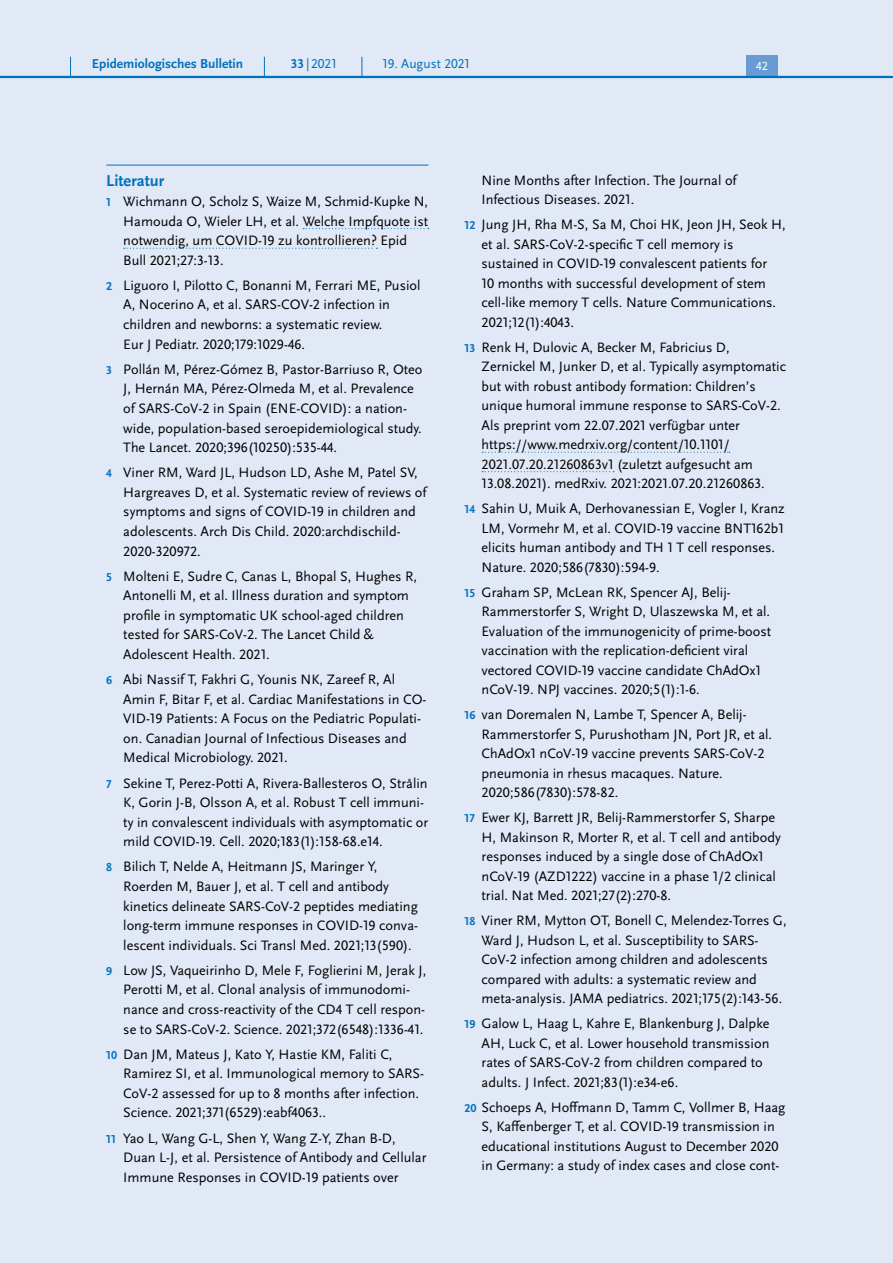
<style>
.page{position:relative;width:893px;height:1263px;background:#fff}
.page>*{position:absolute;margin:0;border:0;box-sizing:border-box;transform-origin:0 0}
.H4_-_Anhang_allerers{font:700 16.5px "Scala Sans Pro";color:#0072bc}
.t1{font:14.25px/19.5px "Scala Sans Pro";color:#000}
.t2{font:700 13.5px "Scala Sans Pro";color:#0072bc}
.t3{font:13.5px "Scala Sans Pro";color:#0072bc}
.t4{font:12.45px "Scala Sans Pro";color:#fff}
.s1{font-weight:700}
.s2{font-weight:700;font-size:12px;color:#0072bc}
</style>
<div class="page">
<div style="left:0;top:78px;width:893px;height:1185px;background:#e1e8f6"></div>
<hr style="left:106px;top:165px;width:322px;height:1px;background:#0072bc">
<svg style="left:303px;top:228px;width:126px;height:1px"></svg>
<svg style="left:124px;top:248px;width:253px;height:1px"></svg>
<svg style="left:482px;top:452px;width:248px;height:1px"></svg>
<svg style="left:482px;top:471px;width:132px;height:1px"></svg>
<div style="left:0;top:0;width:893px;height:77px;background:#e1e8f6"></div>
<div style="left:746px;top:55px;width:32px;height:21px;background:#679bd2"></div>
<hr style="left:0;top:76px;width:893px;height:2px;background:#0072bc">
<svg style="left:70px;top:57px;width:1px;height:19px"></svg>
<svg style="left:264px;top:57px;width:1px;height:19px"></svg>
<svg style="left:362px;top:57px;width:1px;height:19px"></svg>
<p class="t2" style="left:92px;top:55px;width:153px">Epidemiologisches Bulletin</p>
<p class="t3" style="left:291px;top:55px;width:47px"><span class="s1">33</span>|2021</p>
<p class="t3" style="left:383px;top:55px;width:89px">19. August 2021</p>
<p class="t4" style="left:756px;top:59px;width:13px">42</p>
<h4 class="H4_-_Anhang_allerers" style="left:106px;top:171px;width:60px">Literatur</h4>
<p class="t1" style="left:123px;top:192px;width:306px;text-indent:-17px"><span class="s2">1</span> Wichmann O, Scholz S, Waize M, Schmid-Kupke N, Hamouda O, Wieler LH, et al. Welche Impfquote ist notwendig, um COVID-19 zu kontrollieren? Epid Bull 2021;27:3-13.</p>
<p class="t1" style="left:123px;top:275px;width:299px;text-indent:-17px"><span class="s2">2</span> Liguoro I, Pilotto C, Bonanni M, Ferrari ME, Pusiol A, Nocerino A, et al. SARS-COV-2 infection in children and newborns: a systematic review.<br>Eur J Pediatr. 2020;179:1029-46.</p>
<p class="t1" style="left:123px;top:359px;width:301px;text-indent:-17px"><span class="s2">3</span> Pollán M, Pérez-Gómez B, Pastor-Barriuso R, Oteo J, Hernán MA, Pérez-Olmeda M, et al. Prevalence of SARS-CoV-2 in Spain (ENE-COVID): a nation&shy;wide, population-based seroepidemiological study.<br>The Lancet. 2020;396(10250):535-44.</p>
<p class="t1" style="left:123px;top:463px;width:305px;text-indent:-17px"><span class="s2">4</span> Viner RM, Ward JL, Hudson LD, Ashe M, Patel SV, Hargreaves D, et al. Systematic review of reviews of symptoms and signs of COVID-19 in children and adolescents. Arch Dis Child. 2020:archdischild-2020-320972.</p>
<p class="t1" style="left:123px;top:566px;width:295px;text-indent:-17px"><span class="s2">5</span> Molteni E, Sudre C, Canas L, Bhopal S, Hughes R, Antonelli M, et al. Illness duration and symptom profile in symptomatic UK school-aged children tested for SARS-CoV-2. The Lancet Child &amp; Adolescent Health. 2021.</p>
<p class="t1" style="left:123px;top:670px;width:305px;text-indent:-17px"><span class="s2">6</span> Abi Nassif T, Fakhri G, Younis NK, Zareef R, Al Amin F, Bitar F, et al. Cardiac Manifestations in CO-VID-19 Patients: A Focus on the Pediatric Populati&shy;on. Canadian Journal of Infectious Diseases and Medical Microbiology. 2021.</p>
<p class="t1" style="left:123px;top:773px;width:306px;text-indent:-17px"><span class="s2">7</span> Sekine T, Perez-Potti A, Rivera-Ballesteros O, Strålin K, Gorin J-B, Olsson A, et al. Robust T cell immuni&shy;ty in convalescent individuals with asymptomatic or mild COVID-19. Cell. 2020;183(1):158-68.e14.</p>
<p class="t1" style="left:123px;top:857px;width:296px;text-indent:-17px"><span class="s2">8</span> Bilich T, Nelde A, Heitmann JS, Maringer Y, Roerden M, Bauer J, et al. T cell and antibody kinetics delineate SARS-CoV-2 peptides mediating long-term immune responses in COVID-19 conva&shy;lescent individuals. Sci Transl Med. 2021;13(590).</p>
<p class="t1" style="left:123px;top:960px;width:304px;text-indent:-17px"><span class="s2">9</span> Low JS, Vaqueirinho D, Mele F, Foglierini M, Jerak J, Perotti M, et al. Clonal analysis of immunodomi&shy;nance and cross-reactivity of the CD4 T cell respon&shy;se to SARS-CoV-2. Science. 2021;372(6548):1336-41.</p>
<p class="t1" style="left:123px;top:1044px;width:302px;text-indent:-17px"><span class="s2">10</span> Dan JM, Mateus J, Kato Y, Hastie KM, Faliti C, Ramirez SI, et al. Immunological memory to SARS-CoV-2 assessed for up to 8 months after infection.<br>Science. 2021;371(6529):eabf4063..</p>
<p class="t1" style="left:123px;top:1128px;width:305px;text-indent:-17px"><span class="s2">11</span> Yao L, Wang G-L, Shen Y, Wang Z-Y, Zhan B-D,<br>Duan L-J, et al. Persistence of Antibody and Cellular<br>Immune Responses in COVID-19 patients over</p>
<p class="t1" style="left:482px;top:170px;width:257px">Nine Months after Infection. The Journal of<br>Infectious Diseases. 2021.</p>
<p class="t1" style="left:482px;top:215px;width:306px;text-indent:-17px"><span class="s2">12</span> Jung JH, Rha M-S, Sa M, Choi HK, Jeon JH, Seok H, et al. SARS-CoV-2-specific T cell memory is sustained in COVID-19 convalescent patients for<br>10 months with successful development of stem cell-like memory T cells. Nature Communications.<br>2021;12(1):4043.</p>
<p class="t1" style="left:482px;top:337px;width:306px;text-indent:-17px"><span class="s2">13</span> Renk H, Dulovic A, Becker M, Fabricius D, Zernickel M, Junker D, et al. Typically asymptomatic but with robust antibody formation: Children’s unique humoral immune response to SARS-CoV-2.<br>Als preprint vom 22.07.2021 verfügbar unter https://www.medrxiv.org/content/10.1101/ 2021.07.20.21260863v1 (zuletzt aufgesucht am 13.08.2021). medRxiv. 2021:2021.07.20.21260863.</p>
<p class="t1" style="left:482px;top:499px;width:305px;text-indent:-17px"><span class="s2">14</span> Sahin U, Muik A, Derhovanessian E, Vogler I, Kranz LM, Vormehr M, et al. COVID-19 vaccine BNT162b1 elicits human antibody and TH 1 T cell responses.<br>Nature. 2020;586(7830):594-9.</p>
<p class="t1" style="left:482px;top:582px;width:291px;text-indent:-17px"><span class="s2">15</span> Graham SP, McLean RK, Spencer AJ, Belij-Rammerstorfer S, Wright D, Ulaszewska M, et al.<br>Evaluation of the immunogenicity of prime-boost vaccination with the replication-deficient viral vectored COVID-19 vaccine candidate ChAdOx1 nCoV-19. NPJ vaccines. 2020;5(1):1-6.</p>
<p class="t1" style="left:482px;top:705px;width:292px;text-indent:-17px"><span class="s2">16</span> van Doremalen N, Lambe T, Spencer A, Belij-Rammerstorfer S, Purushotham JN, Port JR, et al.<br>ChAdOx1 nCoV-19 vaccine prevents SARS-CoV-2 pneumonia in rhesus macaques. Nature.<br>2020;586(7830):578-82.</p>
<p class="t1" style="left:482px;top:808px;width:301px;text-indent:-17px"><span class="s2">17</span> Ewer KJ, Barrett JR, Belij-Rammerstorfer S, Sharpe H, Makinson R, Morter R, et al. T cell and antibody responses induced by a single dose of ChAdOx1 nCoV-19 (AZD1222) vaccine in a phase 1/2 clinical trial. Nat Med. 2021;27(2):270-8.</p>
<p class="t1" style="left:482px;top:911px;width:307px;text-indent:-17px"><span class="s2">18</span> Viner RM, Mytton OT, Bonell C, Melendez-Torres G, Ward J, Hudson L, et al. Susceptibility to SARS-CoV-2 infection among children and adolescents compared with adults: a systematic review and meta-analysis. JAMA pediatrics. 2021;175(2):143-56.</p>
<p class="t1" style="left:482px;top:1014px;width:289px;text-indent:-17px"><span class="s2">19</span> Galow L, Haag L, Kahre E, Blankenburg J, Dalpke AH, Luck C, et al. Lower household transmission rates of SARS-CoV-2 from children compared to adults. J Infect. 2021;83(1):e34-e6.</p>
<p class="t1" style="left:482px;top:1097px;width:305px;text-indent:-17px"><span class="s2">20</span> Schoeps A, Hoffmann D, Tamm C, Vollmer B, Haag S, Kaffenberger T, et al. COVID-19 transmission in educational institutions August to December 2020 in Germany: a study of index cases and close cont-</p>
</div>
